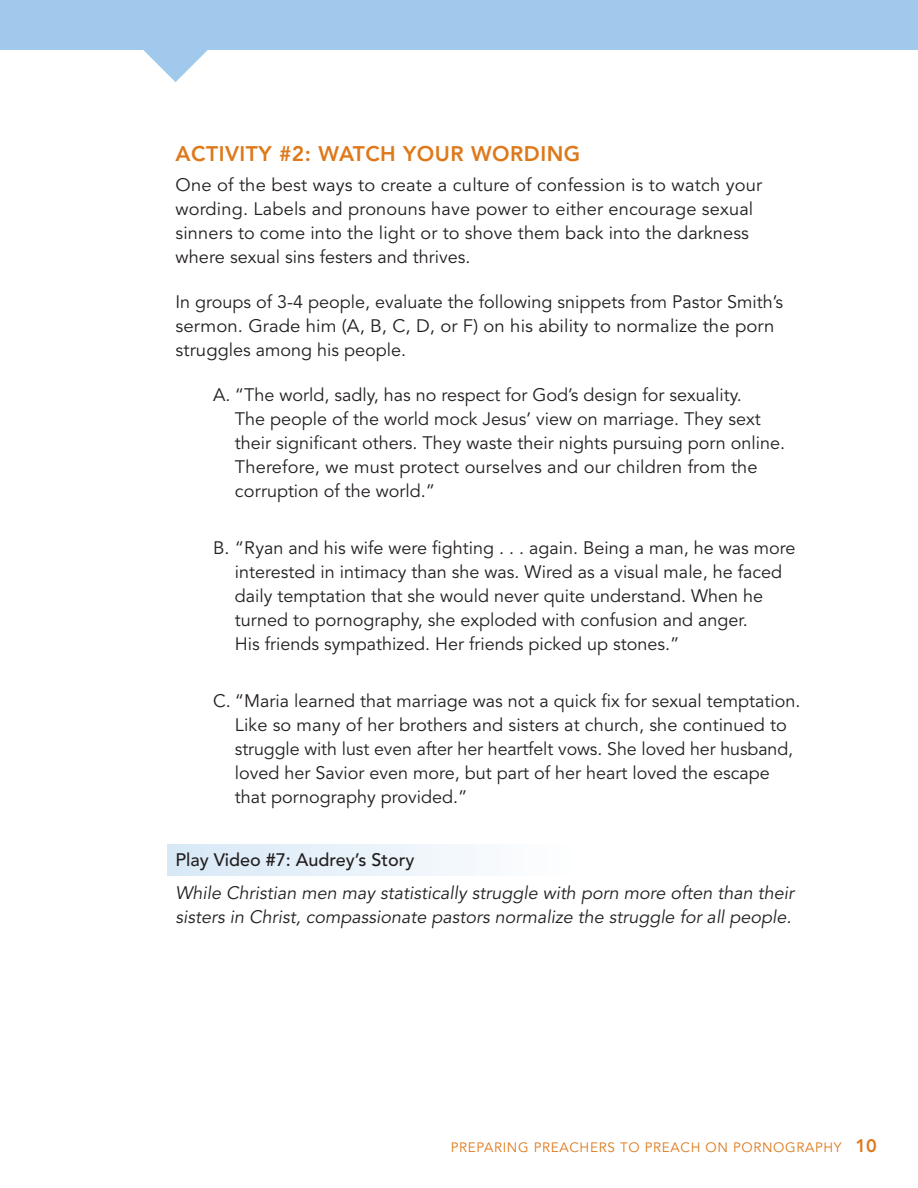
<style>
.page{position:relative;width:918px;height:1188px;background:#fff}
.page>*{position:absolute;margin:0;border:0;box-sizing:border-box;transform-origin:0 0}
.t1{font:800 21px "Avenir";letter-spacing:.025em;color:#de791b}
.t2{font:18px/24px "Avenir";color:#231f20}
.t3{font:italic 18px/24px "Avenir";color:#231f20}
.t4{font:500 18px "Avenir";color:#231f20}
.t5{font:13.5px "Avenir";letter-spacing:.05em;color:#de791b}
.s1{font-weight:800;font-size:18px}
</style>
<div class="page">
<div style="left:167px;top:845px;width:405px;height:30px;background:linear-gradient(to right,#d7e8f6,#fefefe)"></div>
<div style="left:0;top:0;width:918px;height:50px;background:#a0c9eb"></div>
<svg style="left:143px;top:50px;width:65px;height:32px"></svg>
<p class="t1" style="left:176px;top:138px;width:406px">ACTIVITY #2: WATCH YOUR WORDING</p>
<p class="t2" style="left:176px;top:174px;width:588px">One of the best ways to create a culture of confession is to watch your wording. Labels and pronouns have power to either encourage sexual sinners to come into the light or to shove them back into the darkness where sexual sins festers and thrives.</p>
<p class="t2" style="left:176px;top:291px;width:609px">In groups of 3-4 people, evaluate the following snippets from Pastor Smith’s sermon. Grade him (A, B, C, D, or F) on his ability to normalize the porn struggles among his people.</p>
<p class="t2" style="left:235px;top:384px;width:552px;text-indent:-22px">A. “The world, sadly, has no respect for God’s design for sexuality.<br>The people of the world mock Jesus’ view on marriage. They sext their significant others. They waste their nights pursuing porn online.<br>Therefore, we must protect ourselves and our children from the corruption of the world.”</p>
<p class="t2" style="left:235px;top:537px;width:562px;text-indent:-22px">B. “Ryan and his wife were fighting . . . again. Being a man, he was more interested in intimacy than she was. Wired as a visual male, he faced daily temptation that she would never quite understand. When he turned to pornography, she exploded with confusion and anger.<br>His friends sympathized. Her friends picked up stones.”</p>
<p class="t2" style="left:235px;top:690px;width:567px;text-indent:-22px">C. “Maria learned that marriage was not a quick fix for sexual temptation.<br>Like so many of her brothers and sisters at church, she continued to struggle with lust even after her heartfelt vows. She loved her husband, loved her Savior even more, but part of her heart loved the escape that pornography provided.”</p>
<p class="t4" style="left:176px;top:845px;width:241px">Play Video #7: Audrey’s Story</p>
<p class="t3" style="left:176px;top:882px;width:620px">While Christian men may statistically struggle with porn more often than their sisters in Christ, compassionate pastors normalize the struggle for all people.</p>
<p class="t5" style="left:451px;top:1139px;width:428px">PREPARING PREACHERS TO PREACH ON PORNOGRAPHY <span class="s1">10</span></p>
</div>
